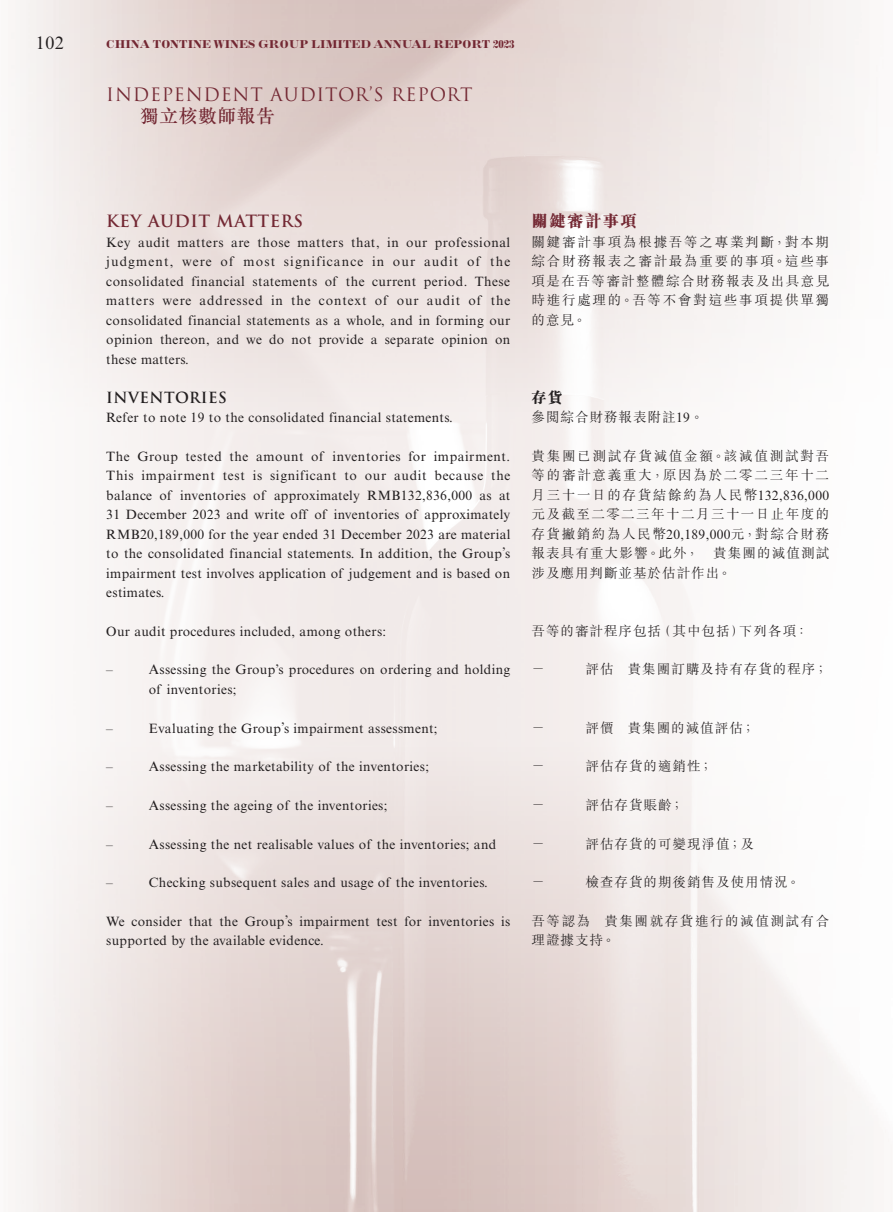
<style>
.page{position:relative;width:893px;height:1212px;background:#fff}
.page>*{position:absolute;margin:0;border:0;box-sizing:border-box;transform-origin:0 0}
.t1{font:500 18.75px "M Sung HK";letter-spacing:.03em;color:#732833}
.t2{font:18px "Trajan Pro";letter-spacing:.045em;color:#732833}
.t3{font:18px "Times New Roman MT Std";color:#231f20}
.t4{font:700 16.5px "Trajan Pro";letter-spacing:.03em;color:#732833}
.t5{font:800 16.5px "M Sung HK";letter-spacing:.08em;color:#732833}
.t6{font:700 15px "Trajan Pro";letter-spacing:.03em;color:#231f20}
.t7{font:800 15px "M Sung HK";color:#231f20}
.t8{font:13.5px/19.5px "Times New Roman MT Std";letter-spacing:.025em;color:#231f20;text-align:justify}
.t9{font:300 13.5px/19.5px "M Sung HK";letter-spacing:.075em;color:#231f20;text-align:justify}
.t10{font:300 13.5px/19.5px "M Sung HK";letter-spacing:.115em;color:#231f20}
.t11{font:700 11.25px "Inflex MT Std";letter-spacing:.005em;color:#732833;scale:.95 1}
.s1{font-family:"Times New Roman MT Std";font-weight:400}
</style>
<div class="page">
<h2 class="t3" style="left:36px;top:33px;width:29px">102</h2>
<p class="t11" style="left:106px;top:38px;width:431px">CHINA TONTINE WINES GROUP LIMITED ANNUAL REPORT 2023</p>
<h2 class="t2" style="left:106px;top:83px;width:368px">INDEPENDENT AUDITOR’S REPORT</h2>
<h1 class="t1" style="left:140px;top:103px;width:136px">獨立核數師報告</h1>
<p class="t4" style="left:106px;top:211px;width:198px">KEY AUDIT MATTERS</p>
<p class="t8" style="left:106px;top:233px;width:405px">Key audit matters are those matters that, in our professional judgment, were of most significance in our audit of the consolidated financial statements of the current period. These matters were addressed in the context of our audit of the consolidated financial statements as a whole, and in forming our opinion thereon, and we do not provide a separate opinion on these matters.</p>
<p class="t6" style="left:106px;top:388px;width:122px">INVENTORIES</p>
<p class="t8" style="left:106px;top:408px;width:348px">Refer to note 19 to the consolidated financial statements.</p>
<p class="t8" style="left:106px;top:446px;width:406px">The Group tested the amount of inventories for impairment.<br>This impairment test is significant to our audit because the balance of inventories of approximately RMB132,836,000 as at 31 December 2023 and write off of inventories of approximately RMB20,189,000 for the year ended 31 December 2023 are material to the consolidated financial statements. In addition, the Group’s impairment test involves application of judgement and is based on estimates.</p>
<p class="t8" style="left:106px;top:621px;width:281px">Our audit procedures included, among others:</p>
<p class="t8" style="left:149px;top:660px;width:363px">Assessing the Group’s procedures on ordering and holding of inventories;</p>
<p class="t8" style="left:106px;top:718px;width:8px">–</p>
<p class="t8" style="left:149px;top:718px;width:290px">Evaluating the Group’s impairment assessment;</p>
<p class="t8" style="left:106px;top:757px;width:8px">–</p>
<p class="t8" style="left:149px;top:757px;width:282px">Assessing the marketability of the inventories;</p>
<p class="t8" style="left:106px;top:795px;width:8px">–</p>
<p class="t8" style="left:149px;top:795px;width:240px">Assessing the ageing of the inventories;</p>
<p class="t8" style="left:106px;top:834px;width:8px">–</p>
<p class="t8" style="left:149px;top:834px;width:349px">Assessing the net realisable values of the inventories; and</p>
<p class="t8" style="left:106px;top:873px;width:8px">–</p>
<p class="t8" style="left:149px;top:873px;width:340px">Checking subsequent sales and usage of the inventories.</p>
<p class="t8" style="left:106px;top:911px;width:405px">We consider that the Group’s impairment test for inventories is supported by the available evidence.</p>
<p class="t5" style="left:531px;top:213px;width:107px">關鍵審計事項</p>
<p class="t9" style="left:531px;top:231px;width:299px">關鍵審計事項為根據吾等之專業判斷，對本期綜合財務報表之審計最為重要的事項。這些事項是在吾等審計整體綜合財務報表及出具意見時進行處理的。吾等不會對這些事項提供單獨的意見。</p>
<p class="t7" style="left:531px;top:389px;width:33px">存貨</p>
<p class="t9" style="left:531px;top:406px;width:174px">參閱綜合財務報表附註<span class="s1">19</span>。</p>
<p class="t9" style="left:531px;top:445px;width:299px">貴集團已測試存貨減值金額。該減值測試對吾等的審計意義重大，原因為於二零二三年十二月三十一日的存貨結餘約為人民幣<span class="s1">132,836,000</span>元及截至二零二三年十二月三十一日止年度的存貨撇銷約為人民幣<span class="s1">20,189,000</span>元，對綜合財務報表具有重大影響。此外， 貴集團的減值測試涉及應用判斷並基於估計作出。</p>
<p class="t9" style="left:531px;top:620px;width:278px">吾等的審計程序包括（其中包括）下列各項：</p>
<p class="t9" style="left:531px;top:659px;width:15px">－</p>
<p class="t9" style="left:585px;top:659px;width:243px">評估 貴集團訂購及持有存貨的程序；</p>
<p class="t9" style="left:531px;top:717px;width:15px">－</p>
<p class="t9" style="left:585px;top:717px;width:171px">評價 貴集團的減值評估；</p>
<p class="t9" style="left:531px;top:756px;width:15px">－</p>
<p class="t9" style="left:585px;top:756px;width:129px">評估存貨的適銷性；</p>
<p class="t9" style="left:531px;top:794px;width:15px">－</p>
<p class="t9" style="left:585px;top:794px;width:100px">評估存貨賬齡；</p>
<p class="t9" style="left:531px;top:833px;width:15px">－</p>
<p class="t9" style="left:585px;top:833px;width:170px">評估存貨的可變現淨值；及</p>
<p class="t9" style="left:531px;top:871px;width:15px">－</p>
<p class="t9" style="left:585px;top:871px;width:216px">檢查存貨的期後銷售及使用情況。</p>
<p class="t10" style="left:531px;top:910px;width:299px">吾等認為 貴集團就存貨進行的減值測試有合理證據支持。</p>
</div>
